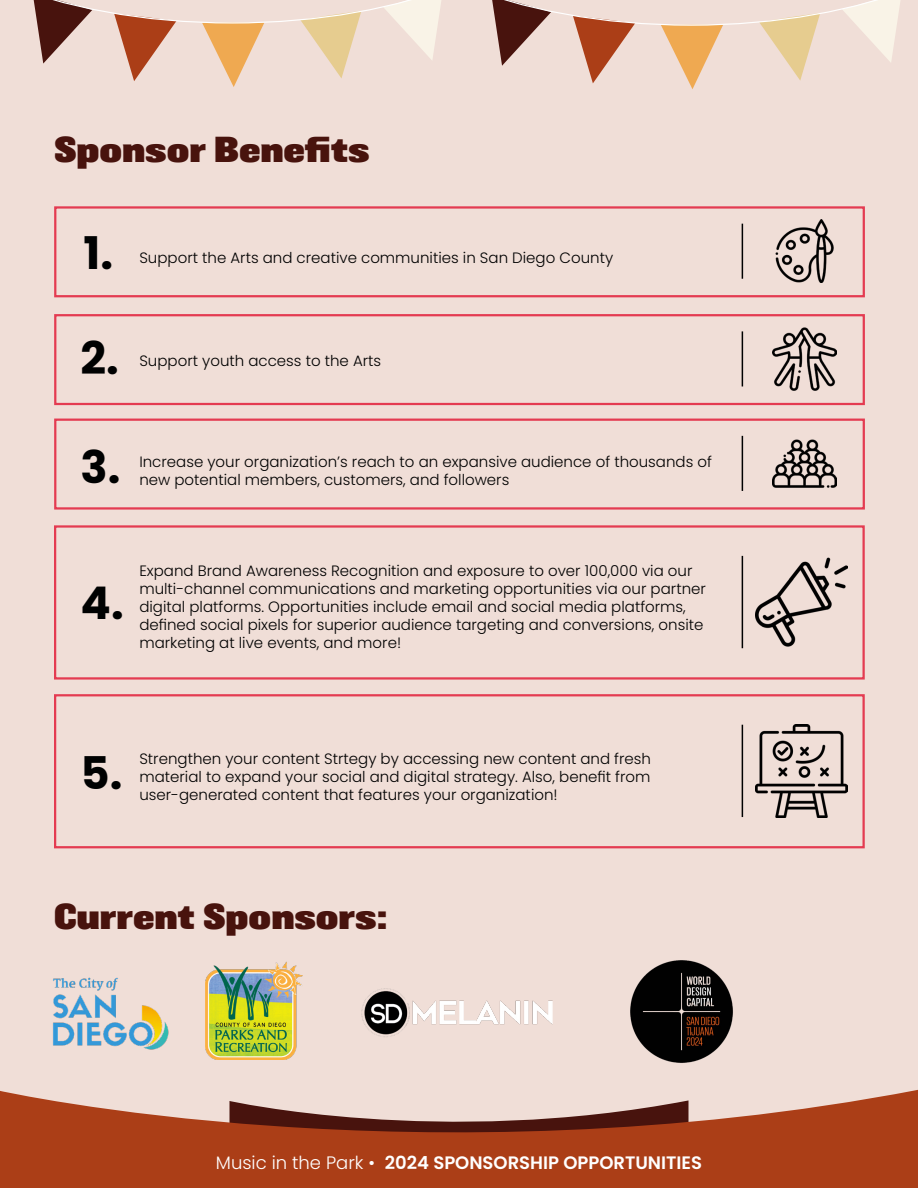
<style>
.page{position:relative;width:918px;height:1188px;background:#f0ded7}
.page>*{position:absolute;margin:0;border:0;box-sizing:border-box;transform-origin:0 0}
.t1{font:700 45px "Poppins";color:#000101}
.t2{font:900 33px "Balboa W00";color:#48130d}
.t3{font:600 18px "Poppins";color:#fff}
.t4{font:300 15px/18px "Poppins";color:#000}
.s1{font-weight:300}
</style>
<div class="page">
<svg style="left:0;top:1090px;width:918px;height:98px;fill:#ab3e17"></svg>
<div style="left:54px;top:206px;width:811px;height:91px;border:2px solid #e43b51"></div>
<div style="left:54px;top:314px;width:811px;height:91px;border:2px solid #e43b51"></div>
<div style="left:54px;top:419px;width:811px;height:91px;border:2px solid #e43b51"></div>
<div style="left:54px;top:525px;width:811px;height:155px;border:2px solid #e43b51"></div>
<div style="left:54px;top:694px;width:811px;height:154px;border:2px solid #e43b51"></div>
<hr style="left:742px;top:224px;width:1px;height:55px;background:#000">
<hr style="left:742px;top:331px;width:1px;height:55px;background:#000">
<hr style="left:742px;top:436px;width:1px;height:55px;background:#000">
<hr style="left:742px;top:556px;width:1px;height:92px;background:#000">
<hr style="left:742px;top:725px;width:1px;height:92px;background:#000">
<img style="left:775px;top:220px;width:59px;height:63px">
<img style="left:773px;top:327px;width:63px;height:64px">
<img style="left:773px;top:439px;width:63px;height:49px">
<img style="left:755px;top:557px;width:93px;height:90px">
<img style="left:755px;top:725px;width:93px;height:92px">
<svg style="left:33px;top:0;width:867px;height:89px"></svg>
<img style="left:53px;top:977px;width:116px;height:73px">
<img style="left:205px;top:961px;width:97px;height:99px">
<img style="left:361px;top:988px;width:192px;height:49px">
<img style="left:630px;top:960px;width:103px;height:103px">
<h2 class="t2" style="left:54px;top:130px;width:317px">Sponsor Benefits</h2>
<h1 class="t1" style="left:84px;top:227px;width:31px">1.</h1>
<p class="t4" style="left:139px;top:249px;width:475px">Support the Arts and creative communities in San Diego County</p>
<h1 class="t1" style="left:81px;top:332px;width:40px">2.</h1>
<p class="t4" style="left:139px;top:352px;width:243px">Support youth access to the Arts</p>
<h1 class="t1" style="left:81px;top:441px;width:41px">3.</h1>
<p class="t4" style="left:139px;top:453px;width:574px">Increase your organization’s reach to an expansive audience of thousands of new potential members, customers, and followers</p>
<h1 class="t1" style="left:81px;top:578px;width:45px">4.</h1>
<p class="t4" style="left:139px;top:562px;width:568px">Expand Brand Awareness Recognition and exposure to over 100,000 via our multi-channel communications and marketing opportunities via our partner digital platforms. Opportunities include email and social media platforms, defined social pixels for superior audience targeting and conversions, onsite marketing at live events, and more!</p>
<h1 class="t1" style="left:81px;top:747px;width:43px">5.</h1>
<p class="t4" style="left:139px;top:750px;width:513px;text-align:justify">Strengthen your content Strtegy by accessing new content and fresh material to expand your social and digital strategy. Also, benefit from user-generated content that features your organization!</p>
<h2 class="t2" style="left:54px;top:897px;width:335px">Current Sponsors:</h2>
<p class="t3" style="left:216px;top:1152px;width:488px"><span class="s1">Music in the Park •</span> 2024 SPONSORSHIP OPPORTUNITIES</p>
</div>
